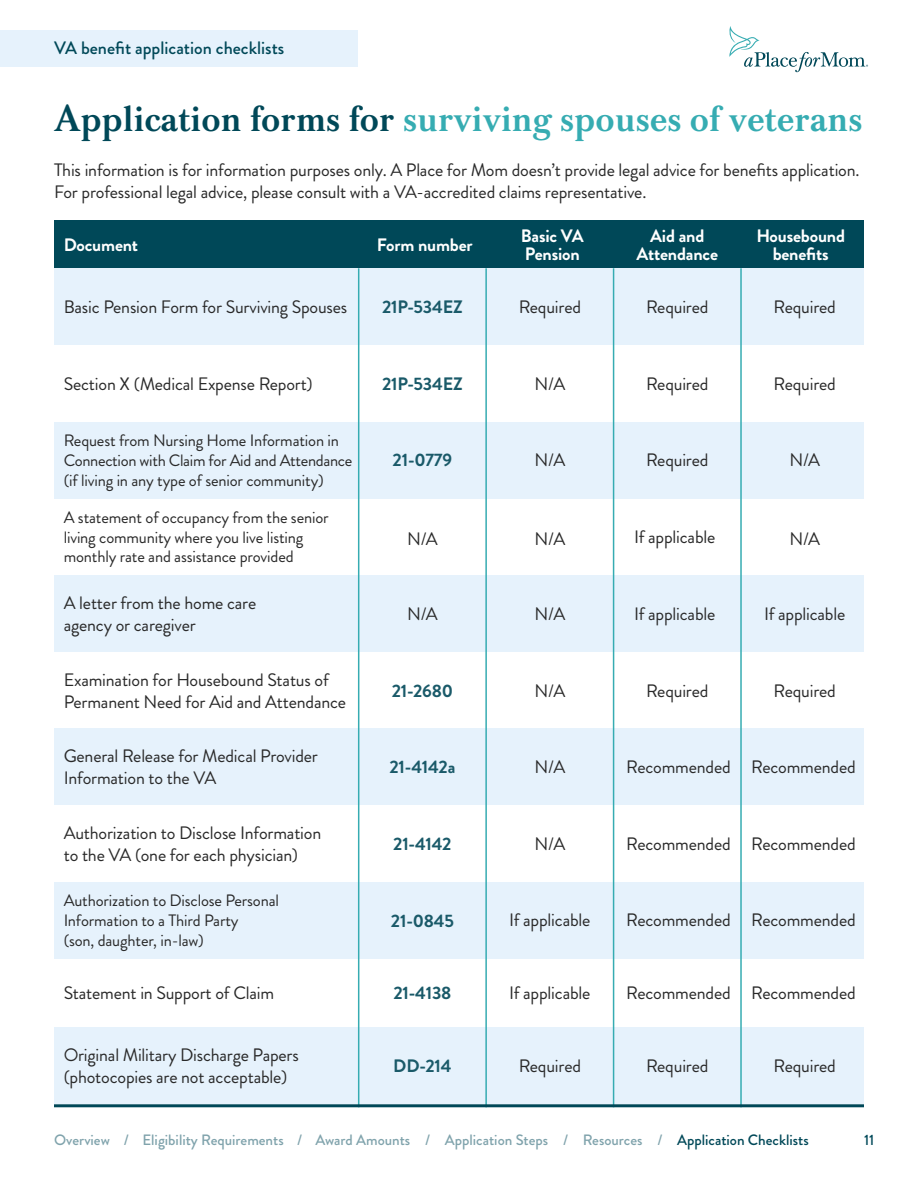
<style>
.page{position:relative;width:918px;height:1188px;background:#fff}
.page>*{position:absolute;margin:0;border:0;box-sizing:border-box;transform-origin:0 0}
.t1{font:700 36px "Baskerville Classico";color:#36acb2}
.t2{font:18px/21.6px "Brandon Grotesque";letter-spacing:-.01em;color:#292929}
.t3{font:700 18px "Brandon Grotesque";letter-spacing:-.01em;color:#1a5a69}
.t4{font:700 18px/18px "Brandon Grotesque";letter-spacing:-.01em;color:#fff;text-align:center}
.t5{font:500 18px "Brandon Grotesque";color:#004858}
.t6{font:16.5px/19.8px "Brandon Grotesque";letter-spacing:-.01em;color:#292929}
.t7{font:500 15px "Brandon Grotesque";color:#80a3ac}
.t8{font:500 15px "Brandon Grotesque";color:#004858}
.s1{color:#004858}
</style>
<div class="page">
<div style="left:54px;top:220px;width:810px;height:48px;background:#004858"></div>
<div style="left:0;top:30px;width:358px;height:37px;background:#e6f2fc"></div>
<div style="left:54px;top:268px;width:810px;height:77px;background:#e6f2fc"></div>
<div style="left:54px;top:422px;width:810px;height:76px;background:#e6f2fc"></div>
<div style="left:54px;top:575px;width:810px;height:77px;background:#e6f2fc"></div>
<div style="left:54px;top:728px;width:810px;height:77px;background:#e6f2fc"></div>
<div style="left:54px;top:882px;width:810px;height:77px;background:#e6f2fc"></div>
<div style="left:54px;top:1028px;width:810px;height:76px;background:#e6f2fc"></div>
<hr style="left:358px;top:268px;width:1px;height:839px;background:#36acb2">
<hr style="left:485px;top:268px;width:2px;height:839px;background:#36acb2">
<hr style="left:613px;top:268px;width:1px;height:839px;background:#36acb2">
<hr style="left:740px;top:268px;width:2px;height:839px;background:#36acb2">
<hr style="left:54px;top:1104px;width:810px;height:3px;background:#004858">
<svg style="left:729px;top:26px;width:139px;height:46px"></svg>
<p class="t5" style="left:54px;top:35px;width:232px">VA benefit application checklists</p>
<h1 class="t1" style="left:54px;top:96px;width:810px"><span class="s1">Application forms for</span> surviving spouses of veterans</h1>
<p class="t2" style="left:54px;top:159px;width:807px">This information is for information purposes only. A Place for Mom doesn’t provide legal advice for benefits application.<br>For professional legal advice, please consult with a VA-accredited claims representative.</p>
<p class="t4" style="left:64px;top:236px;width:76px">Document</p>
<p class="t4" style="left:377px;top:236px;width:97px">Form number</p>
<p class="t4" style="left:521px;top:227px;width:64px;text-align:left">Basic VA<br>Pension</p>
<p class="t4" style="left:637px;top:227px;width:83px">Aid and<br>Attendance</p>
<p class="t4" style="left:756px;top:227px;width:90px">Housebound benefits</p>
<p class="t2" style="left:64px;top:296px;width:285px">Basic Pension Form for Surviving Spouses</p>
<p class="t3" style="left:382px;top:294px;width:82px">21P-534EZ</p>
<p class="t2" style="left:519px;top:296px;width:64px">Required</p>
<p class="t2" style="left:646px;top:296px;width:64px">Required</p>
<p class="t2" style="left:774px;top:296px;width:64px">Required</p>
<p class="t2" style="left:64px;top:373px;width:251px">Section X (Medical Expense Report)</p>
<p class="t6" style="left:64px;top:431px;width:290px">Request from Nursing Home Information in<br>Connection with Claim for Aid and Attendance (if living in any type of senior community)</p>
<p class="t6" style="left:64px;top:507px;width:266px">A statement of occupancy from the senior living community where you live listing monthly rate and assistance provided</p>
<p class="t3" style="left:382px;top:371px;width:82px">21P-534EZ</p>
<p class="t3" style="left:393px;top:448px;width:61px">21-0779</p>
<p class="t2" style="left:534px;top:373px;width:32px">N/A</p>
<p class="t2" style="left:534px;top:450px;width:32px">N/A</p>
<p class="t2" style="left:646px;top:373px;width:64px">Required</p>
<p class="t2" style="left:646px;top:450px;width:64px">Required</p>
<p class="t2" style="left:774px;top:373px;width:64px">Required</p>
<p class="t2" style="left:789px;top:450px;width:32px">N/A</p>
<p class="t2" style="left:407px;top:528px;width:32px">N/A</p>
<p class="t2" style="left:534px;top:528px;width:32px">N/A</p>
<p class="t2" style="left:634px;top:526px;width:83px">If applicable</p>
<p class="t2" style="left:789px;top:528px;width:32px">N/A</p>
<p class="t2" style="left:64px;top:592px;width:194px">A letter from the home care agency or caregiver</p>
<p class="t2" style="left:634px;top:603px;width:83px">If applicable</p>
<p class="t2" style="left:764px;top:603px;width:83px">If applicable</p>
<p class="t2" style="left:407px;top:603px;width:32px">N/A</p>
<p class="t2" style="left:534px;top:603px;width:32px">N/A</p>
<p class="t2" style="left:64px;top:670px;width:284px">Examination for Housebound Status of<br>Permanent Need for Aid and Attendance</p>
<p class="t2" style="left:64px;top:746px;width:256px">General Release for Medical Provider<br>Information to the VA</p>
<p class="t2" style="left:64px;top:822px;width:259px">Authorization to Disclose Information to the VA (one for each physician)</p>
<p class="t6" style="left:64px;top:891px;width:217px">Authorization to Disclose Personal<br>Information to a Third Party<br>(son, daughter, in-law)</p>
<p class="t2" style="left:64px;top:983px;width:212px">Statement in Support of Claim</p>
<p class="t2" style="left:64px;top:1045px;width:237px">Original Military Discharge Papers (photocopies are not acceptable)</p>
<p class="t3" style="left:392px;top:678px;width:63px">21-2680</p>
<p class="t3" style="left:390px;top:754px;width:67px">21-4142a</p>
<p class="t3" style="left:393px;top:831px;width:60px">21-4142</p>
<p class="t3" style="left:391px;top:908px;width:64px">21-0845</p>
<p class="t3" style="left:393px;top:981px;width:59px">21-4138</p>
<p class="t3" style="left:393px;top:1053px;width:60px">DD-214</p>
<p class="t2" style="left:534px;top:680px;width:32px">N/A</p>
<p class="t2" style="left:646px;top:680px;width:64px">Required</p>
<p class="t2" style="left:774px;top:680px;width:64px">Required</p>
<p class="t2" style="left:534px;top:756px;width:32px">N/A</p>
<p class="t2" style="left:626px;top:756px;width:231px">Recommended Recommended</p>
<p class="t2" style="left:534px;top:833px;width:32px">N/A</p>
<p class="t2" style="left:626px;top:833px;width:231px">Recommended Recommended</p>
<p class="t2" style="left:509px;top:910px;width:83px">If applicable</p>
<p class="t2" style="left:626px;top:910px;width:231px">Recommended Recommended</p>
<p class="t2" style="left:509px;top:983px;width:83px">If applicable</p>
<p class="t2" style="left:626px;top:983px;width:231px">Recommended Recommended</p>
<p class="t2" style="left:519px;top:1055px;width:64px">Required</p>
<p class="t2" style="left:646px;top:1055px;width:64px">Required</p>
<p class="t2" style="left:774px;top:1055px;width:64px">Required</p>
<p class="t7" style="left:54px;top:1129px;width:756px">Overview / Eligibility Requirements / Award Amounts / Application Steps / Resources / <span class="s1">Application Checklists</span></p>
<p class="t8" style="left:864px;top:1129px;width:12px">11</p>
</div>
